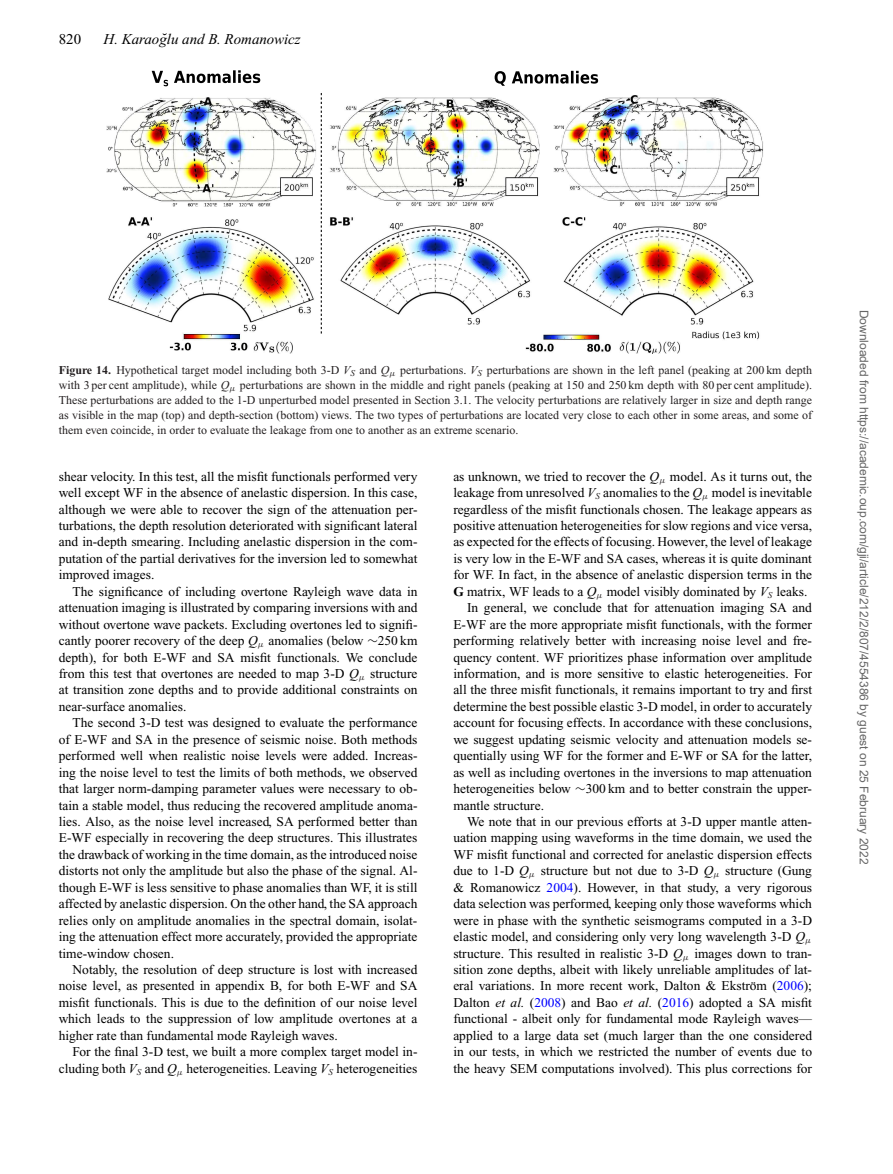
<style>
.page{position:relative;width:893px;height:1174px;background:#fff}
.page>*{position:absolute;margin:0;border:0;box-sizing:border-box;transform-origin:0 0}
.t1{font:italic 15px "Times New Roman";color:#000}
.t2{font:15px "Times New Roman";color:#000}
.t3{font:13.5px/16.5px "Times New Roman";color:#000;text-align:justify}
.t4{font:12px/15px "Times New Roman";color:#231f20;text-align:justify}
.t5{font:12px "Arial";color:#666}
.s1{font-weight:700}
.s2{font-style:italic}
.s3{font-family:"MTSY"}
.s4{color:#00f}
</style>
<div class="page">
<img style="left:106px;top:86px;width:657px;height:267px">
<svg style="left:152px;top:71px;width:16px;height:15px"></svg>
<svg style="left:174px;top:70px;width:86px;height:13px"></svg>
<svg style="left:495px;top:71px;width:103px;height:15px"></svg>
<svg style="left:321px;top:93px;width:1px;height:240px"></svg>
<div style="left:105px;top:85px;width:20px;height:20px;background:#fff"></div>
<div style="left:105px;top:215px;width:20px;height:20px;background:#fff"></div>
<img style="left:182px;top:332px;width:59px;height:9px">
<p class="t2" style="left:59px;top:33px;width:24px">820</p>
<p class="t1" style="left:104px;top:33px;width:199px">H. Karaoglu and B. Romanowicz</p>
<p class="t1" style="left:161px;top:33px;width:6px">˘</p>
<p class="t4" style="left:59px;top:363px;width:755px"><span class="s1">Figure 14.</span> Hypothetical target model including both 3-D <span class="s2">V</span><sub>S</sub> and <span class="s2">Q</span><sub>μ</sub> perturbations. <span class="s2">V</span><sub>S</sub> perturbations are shown in the left panel (peaking at 200 km depth with 3 per cent amplitude), while <span class="s2">Q</span><sub>μ</sub> perturbations are shown in the middle and right panels (peaking at 150 and 250 km depth with 80 per cent amplitude).<br>These perturbations are added to the 1-D unperturbed model presented in Section 3.1. The velocity perturbations are relatively larger in size and depth range as visible in the map (top) and depth-section (bottom) views. The two types of perturbations are located very close to each other in some areas, and some of them even coincide, in order to evaluate the leakage from one to another as an extreme scenario.</p>
<p class="t3" style="left:59px;top:469px;width:360px">shear velocity. In this test, all the misfit functionals performed very well except WF in the absence of anelastic dispersion. In this case, although we were able to recover the sign of the attenuation per&shy;turbations, the depth resolution deteriorated with significant lateral and in-depth smearing. Including anelastic dispersion in the com&shy;putation of the partial derivatives for the inversion led to somewhat improved images.</p>
<p class="t3" style="left:59px;top:584px;width:360px;text-indent:14px">The significance of including overtone Rayleigh wave data in attenuation imaging is illustrated by comparing inversions with and without overtone wave packets. Excluding overtones led to signifi&shy;cantly poorer recovery of the deep <span class="s2">Q</span><sub>μ</sub> anomalies (below <span class="s3">∼</span>250 km depth), for both E-WF and SA misfit functionals. We conclude from this test that overtones are needed to map 3-D <span class="s2">Q</span><sub>μ</sub> structure at transition zone depths and to provide additional constraints on near-surface anomalies.</p>
<p class="t3" style="left:59px;top:715px;width:360px;text-indent:14px">The second 3-D test was designed to evaluate the performance of E-WF and SA in the presence of seismic noise. Both methods performed well when realistic noise levels were added. Increas&shy;ing the noise level to test the limits of both methods, we observed that larger norm-damping parameter values were necessary to ob&shy;tain a stable model, thus reducing the recovered amplitude anoma&shy;lies. Also, as the noise level increased, SA performed better than E-WF especially in recovering the deep structures. This illustrates the drawback of working in the time domain, as the introduced noise distorts not only the amplitude but also the phase of the signal. Al&shy;though E-WF is less sensitive to phase anomalies than WF, it is still affected by anelastic dispersion. On the other hand, the SA approach relies only on amplitude anomalies in the spectral domain, isolat&shy;ing the attenuation effect more accurately, provided the appropriate time-window chosen.</p>
<p class="t3" style="left:59px;top:962px;width:360px;text-indent:14px">Notably, the resolution of deep structure is lost with increased noise level, as presented in appendix B, for both E-WF and SA misfit functionals. This is due to the definition of our noise level which leads to the suppression of low amplitude overtones at a higher rate than fundamental mode Rayleigh waves.</p>
<p class="t3" style="left:59px;top:1044px;width:360px;text-align:right">For the final 3-D test, we built a more complex target model in&shy;cluding both <span class="s2">V</span><sub>S</sub> and <span class="s2">Q</span><sub>μ</sub> heterogeneities. Leaving <span class="s2">V</span><sub>S</sub> heterogeneities</p>
<p class="t3" style="left:453px;top:469px;width:360px">as unknown, we tried to recover the <span class="s2">Q</span><sub>μ</sub> model. As it turns out, the</p>
<p class="t3" style="left:453px;top:485px;width:360px">leakage from unresolved <span class="s2">V</span><sub>S</sub> anomalies to the <span class="s2">Q</span><sub>μ</sub> model is inevitable</p>
<p class="t3" style="left:453px;top:502px;width:360px">regardless of the misfit functionals chosen. The leakage appears as</p>
<p class="t3" style="left:453px;top:518px;width:360px">positive attenuation heterogeneities for slow regions and vice versa,</p>
<p class="t3" style="left:453px;top:535px;width:360px">as expected for the effects of focusing. However, the level of leakage</p>
<p class="t3" style="left:453px;top:551px;width:360px">is very low in the E-WF and SA cases, whereas it is quite dominant</p>
<p class="t3" style="left:453px;top:568px;width:360px">for WF. In fact, in the absence of anelastic dispersion terms in the</p>
<p class="t3" style="left:453px;top:584px;width:356px"><span class="s1">G</span> matrix, WF leads to a <span class="s2">Q</span><sub>μ</sub> model visibly dominated by <span class="s2">V</span><sub>S</sub> leaks.</p>
<p class="t3" style="left:467px;top:600px;width:346px">In general, we conclude that for attenuation imaging SA and</p>
<p class="t3" style="left:453px;top:617px;width:360px">E-WF are the more appropriate misfit functionals, with the former</p>
<p class="t3" style="left:453px;top:633px;width:360px">performing relatively better with increasing noise level and fre-</p>
<p class="t3" style="left:453px;top:650px;width:360px">quency content. WF prioritizes phase information over amplitude</p>
<p class="t3" style="left:453px;top:666px;width:360px">information, and is more sensitive to elastic heterogeneities. For</p>
<p class="t3" style="left:453px;top:683px;width:360px">all the three misfit functionals, it remains important to try and first</p>
<p class="t3" style="left:453px;top:699px;width:360px">determine the best possible elastic 3-D model, in order to accurately</p>
<p class="t3" style="left:453px;top:716px;width:360px">account for focusing effects. In accordance with these conclusions,</p>
<p class="t3" style="left:453px;top:732px;width:360px">we suggest updating seismic velocity and attenuation models se-</p>
<p class="t3" style="left:453px;top:748px;width:360px">quentially using WF for the former and E-WF or SA for the latter,</p>
<p class="t3" style="left:453px;top:765px;width:360px">as well as including overtones in the inversions to map attenuation</p>
<p class="t3" style="left:453px;top:781px;width:360px">heterogeneities below <span class="s3">∼</span>300 km and to better constrain the upper-</p>
<p class="t3" style="left:453px;top:798px;width:92px">mantle structure.</p>
<p class="t3" style="left:467px;top:814px;width:346px">We note that in our previous efforts at 3-D upper mantle atten-</p>
<p class="t3" style="left:453px;top:831px;width:360px">uation mapping using waveforms in the time domain, we used the</p>
<p class="t3" style="left:453px;top:847px;width:360px">WF misfit functional and corrected for anelastic dispersion effects</p>
<p class="t3" style="left:453px;top:863px;width:360px">due to 1-D <span class="s2">Q</span><sub>μ</sub> structure but not due to 3-D <span class="s2">Q</span><sub>μ</sub> structure (Gung</p>
<p class="t3" style="left:453px;top:880px;width:360px">&amp; Romanowicz <span class="s4">2004</span>). However, in that study, a very rigorous</p>
<p class="t3" style="left:453px;top:896px;width:360px">data selection was performed, keeping only those waveforms which</p>
<p class="t3" style="left:453px;top:913px;width:360px">were in phase with the synthetic seismograms computed in a 3-D</p>
<p class="t3" style="left:453px;top:929px;width:359px">elastic model, and considering only very long wavelength 3-D <span class="s2">Q</span><sub>μ</sub></p>
<p class="t3" style="left:453px;top:946px;width:360px">structure. This resulted in realistic 3-D <span class="s2">Q</span><sub>μ</sub> images down to tran-</p>
<p class="t3" style="left:453px;top:962px;width:360px">sition zone depths, albeit with likely unreliable amplitudes of lat-</p>
<p class="t3" style="left:453px;top:979px;width:360px">eral variations. In more recent work, Dalton &amp; Ekstrom (<span class="s4">2006</span>);</p>
<p class="t3" style="left:453px;top:979px;width:360px;text-align:left;text-indent:298px">¨<br>Dalton <span class="s2">et al.</span> (<span class="s4">2008</span>) and Bao <span class="s2">et al.</span> (<span class="s4">2016</span>) adopted a SA misfit functional - albeit only for fundamental mode Rayleigh waves— applied to a large data set (much larger than the one considered in our tests, in which we restricted the number of events due to the heavy SEM computations involved). This plus corrections for</p>
<p class="t5" style="left:868px;top:309px;width:556px;rotate:90deg">Downloaded from https://academic.oup.com/gji/article/212/2/807/4554386 by guest on 25 February 2022</p>
</div>
